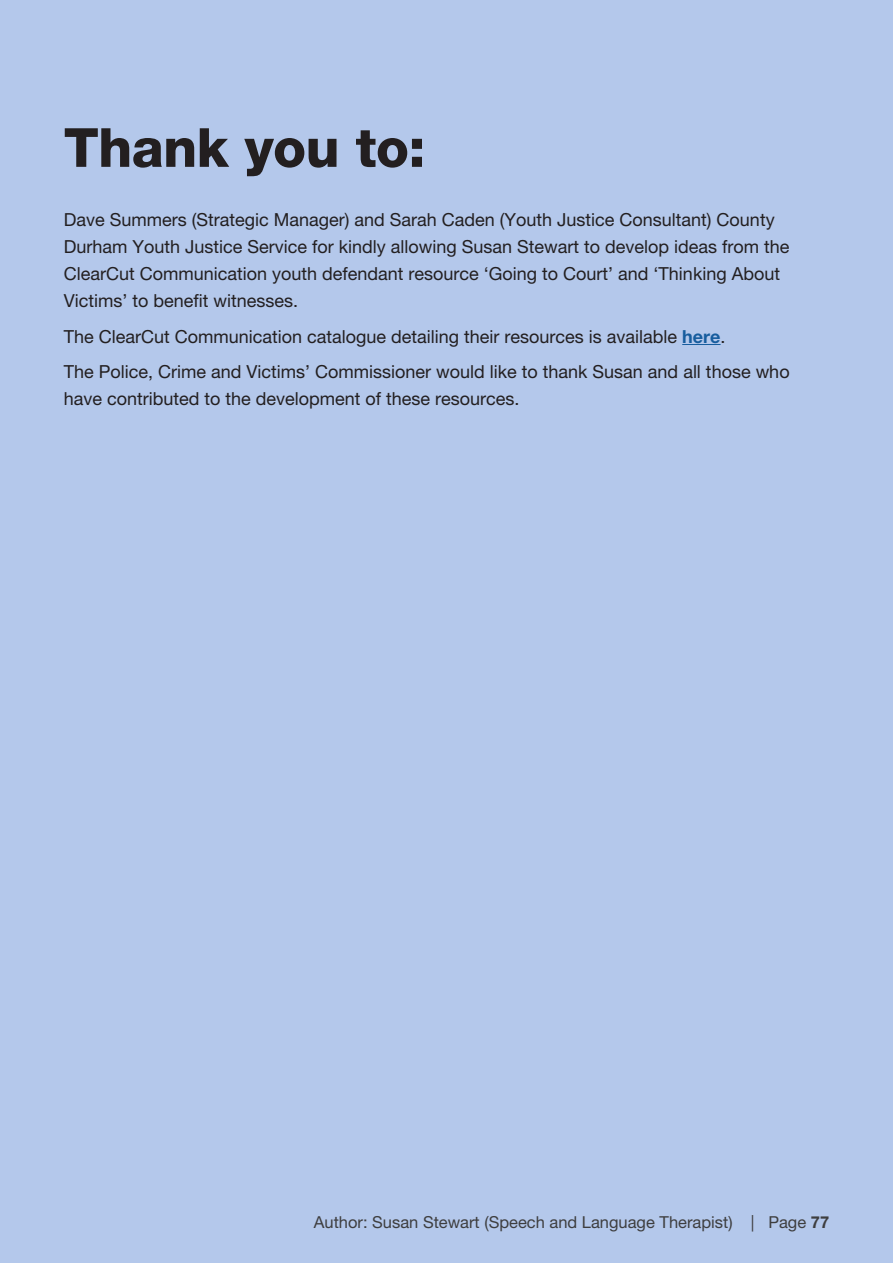
<style>
.page{position:relative;width:893px;height:1263px;background:#b4c8eb}
.page>*{position:absolute;margin:0;border:0;box-sizing:border-box;transform-origin:0 0}
.t1{font:800 54px "Helvetica Neue LT Pro";letter-spacing:-.01em;color:#231f20}
.t2{font:18px/27px "Helvetica Neue LT Pro";color:#231f20}
.t3{font:16.5px "Helvetica Neue LT Pro";color:#3e3e3f}
.s1{font-weight:700;color:#175d9e}
.s2{font-weight:700}
</style>
<div class="page">
<hr style="left:682px;top:344px;width:39px;height:1px;background:#175d9e">
<p class="t1" style="left:64px;top:115px;width:363px">Thank you to:</p>
<p class="t2" style="left:64px;top:206px;width:727px">Dave Summers (Strategic Manager) and Sarah Caden (Youth Justice Consultant) County Durham Youth Justice Service for kindly allowing Susan Stewart to develop ideas from the ClearCut Communication youth defendant resource ‘Going to Court’ and ‘Thinking About Victims’ to benefit witnesses.</p>
<p class="t2" style="left:64px;top:323px;width:663px">The ClearCut Communication catalogue detailing their resources is available <span class="s1">here</span>.</p>
<p class="t2" style="left:64px;top:358px;width:727px">The Police, Crime and Victims’ Commissioner would like to thank Susan and all those who have contributed to the development of these resources.</p>
<p class="t3" style="left:314px;top:1212px;width:517px">Author: Susan Stewart (Speech and Language Therapist) | Page <span class="s2">77</span></p>
</div>
